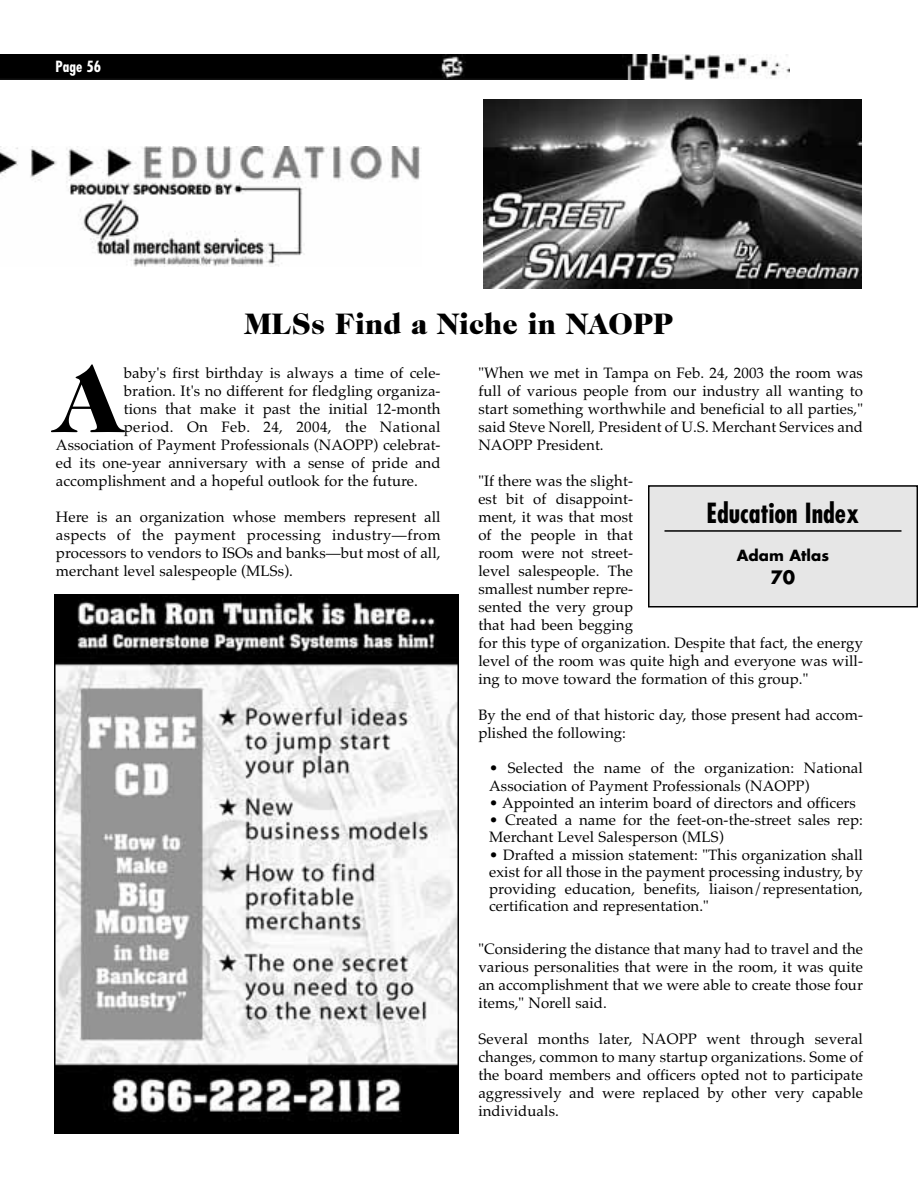
<style>
.page{position:relative;width:918px;height:1188px;background:#fff}
.page>*{position:absolute;margin:0;border:0;box-sizing:border-box;transform-origin:0 0}
.t1{font:900 97.05px "Caslon Two Twenty Four";color:#000}
.t2{font:900 30px "Caslon Two Twenty Four";color:#000}
.t3{font:700 condensed 27px "Futura";color:#000}
.t4{font:700 18px "Futura";color:#000}
.t5{font:15px/18px "Palatino";letter-spacing:.005em;color:#000;text-align:justify}
.t6{font:15px "Palatino";letter-spacing:.025em;color:#000}
.t7{font:700 15px "Futura";color:#000}
.t8{font:700 condensed 15px "Futura";letter-spacing:.005em;color:#fff}
</style>
<div class="page">
<img style="left:0;top:147px;width:422px;height:120px">
<img style="left:484px;top:100px;width:378px;height:189px">
<div style="left:650px;top:487px;width:266px;height:119px;background:#e6e6e6"></div>
<hr style="left:664px;top:530px;width:238px;height:2px;background:#000">
<div style="left:648px;top:485px;width:270px;height:123px;border:2px solid #000"></div>
<img style="left:0;top:54px;width:790px;height:26px">
<img style="left:57px;top:597px;width:399px;height:534px">
<div style="left:54px;top:594px;width:405px;height:540px;border:2px solid #000"></div>
<p class="t8" style="left:56px;top:60px;width:47px">Page 56</p>
<h2 class="t2" style="left:245px;top:312px;width:430px">MLSs Find a Niche in NAOPP</h2>
<h1 class="t1" style="left:56px;top:361px;width:68px">A</h1>
<p class="t5" style="left:124px;top:366px;width:318px">baby's first birthday is always a time of cele-</p>
<p class="t5" style="left:124px;top:384px;width:318px">bration. It's no different for fledgling organiza-</p>
<p class="t5" style="left:124px;top:402px;width:318px">tions that make it past the initial 12-month</p>
<p class="t6" style="left:124px;top:421px;width:318px">period. On Feb. 24, 2004, the National</p>
<p class="t5" style="left:56px;top:438px;width:386px">Association of Payment Professionals (NAOPP) celebrat-</p>
<p class="t5" style="left:56px;top:456px;width:386px">ed its one-year anniversary with a sense of pride and</p>
<p class="t5" style="left:56px;top:474px;width:363px">accomplishment and a hopeful outlook for the future.</p>
<p class="t5" style="left:56px;top:510px;width:386px">Here is an organization whose members represent all aspects of the payment processing industry—from processors to vendors to ISOs and banks—but most of all, merchant level salespeople (MLSs).</p>
<p class="t5" style="left:478px;top:366px;width:386px">"When we met in Tampa on Feb. 24, 2003 the room was full of various people from our industry all wanting to start something worthwhile and beneficial to all parties," said Steve Norell, President of U.S. Merchant Services and NAOPP President.</p>
<p class="t5" style="left:478px;top:474px;width:386px;text-align:left">"If there was the slight-<br>est bit of disappoint-<br>ment, it was that most<br>of the people in that<br>room were not street-<br>level salespeople. The<br>smallest number repre-<br>sented the very group<br>that had been begging<br>for this type of organization. Despite that fact, the energy level of the room was quite high and everyone was will&shy;ing to move toward the formation of this group."</p>
<p class="t5" style="left:478px;top:708px;width:386px">By the end of that historic day, those present had accom&shy;plished the following:</p>
<p class="t5" style="left:489px;top:761px;width:375px;line-height:17.2px">• Selected the name of the organization: National<br>Association of Payment Professionals (NAOPP)</p>
<p class="t5" style="left:489px;top:795px;width:368px">• Appointed an interim board of directors and officers</p>
<p class="t5" style="left:489px;top:813px;width:375px;line-height:17.2px">• Created a name for the feet-on-the-street sales rep:<br>Merchant Level Salesperson (MLS)</p>
<p class="t5" style="left:489px;top:847px;width:375px;line-height:17.2px">• Drafted a mission statement: "This organization shall exist for all those in the payment processing industry, by providing education, benefits, liaison/representation, certification and representation."</p>
<p class="t5" style="left:478px;top:942px;width:386px">"Considering the distance that many had to travel and the various personalities that were in the room, it was quite an accomplishment that we were able to create those four items," Norell said.</p>
<p class="t5" style="left:478px;top:1032px;width:386px">Several months later, NAOPP went through several changes, common to many startup organizations. Some of the board members and officers opted not to participate aggressively and were replaced by other very capable individuals.</p>
<h3 class="t3" style="left:707px;top:502px;width:154px">Education Index</h3>
<p class="t7" style="left:737px;top:549px;width:94px">Adam Atlas</p>
<p class="t4" style="left:771px;top:569px;width:26px">70</p>
</div>
